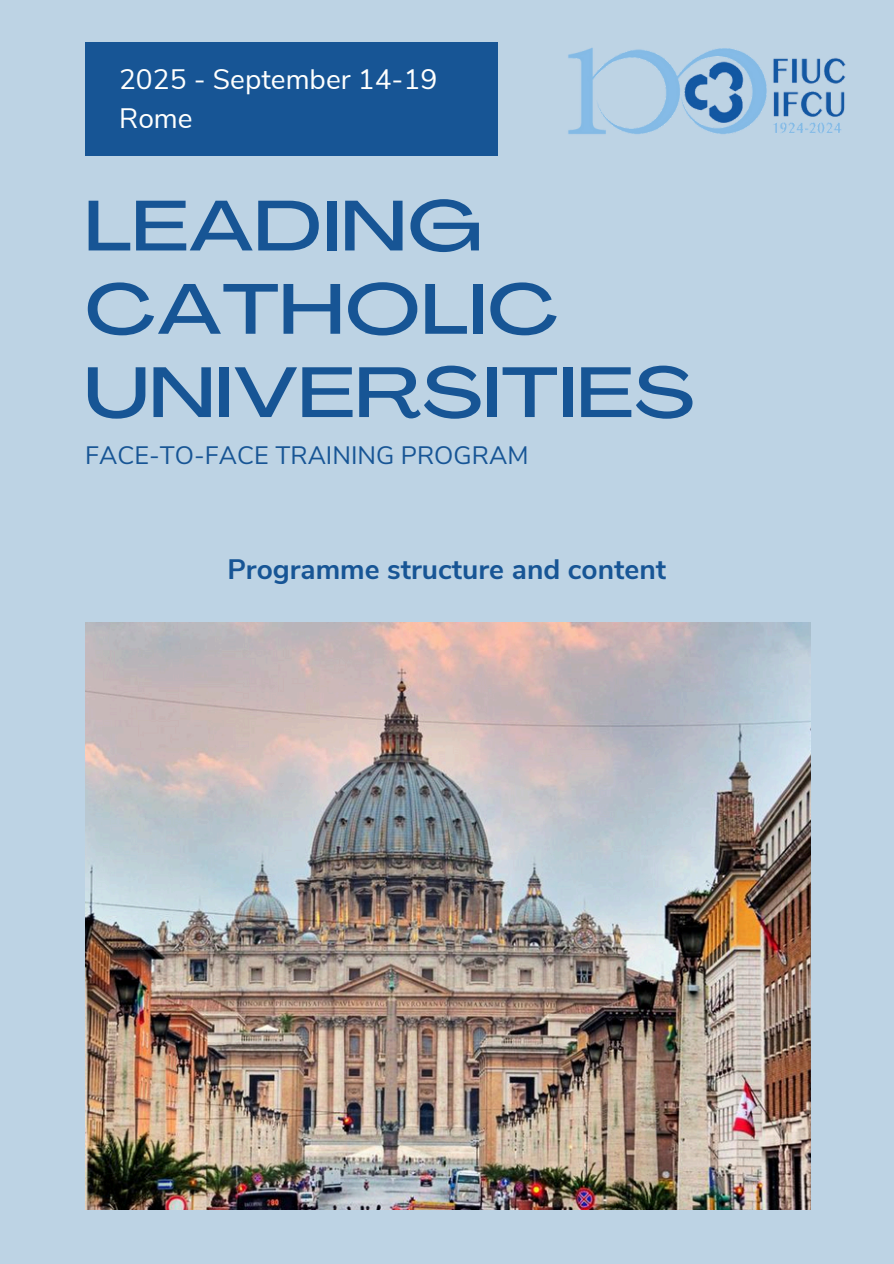
<style>
.page{position:relative;width:894px;height:1264px;background:#fff}
.page>*{position:absolute;margin:0;border:0;box-sizing:border-box;transform-origin:0 0}
.t1{font:500 70.2px/83.2px "Agrandir Grand";letter-spacing:.025em;color:#175595}
.t2{font:700 28.05px "Nunito Sans";color:#175595}
.t3{font:28.05px "Nunito Sans";color:#fffffe}
.t4{font:25.2px "Nunito Sans";color:#175595}
</style>
<div class="page">
<div style="left:0;top:0;width:893px;height:1263px;background:#bdd3e4"></div>
<img style="left:85px;top:622px;width:725px;height:587px">
<div style="left:85px;top:43px;width:412px;height:113px;background:#175595"></div>
<img style="left:568px;top:48px;width:278px;height:86px">
<h2 class="t3" style="left:119px;top:61px;width:319px">2025 - September 14-19</h2>
<p class="t3" style="left:119px;top:99px;width:75px">Rome</p>
<p class="t1" style="left:85px;top:191px;width:610px">LEADING<br>CATHOLIC<br>UNIVERSITIES</p>
<p class="t4" style="left:85px;top:439px;width:445px">FACE-TO-FACE TRAINING PROGRAM</p>
<h1 class="t2" style="left:227px;top:550px;width:440px">Programme structure and content</h1>
</div>
